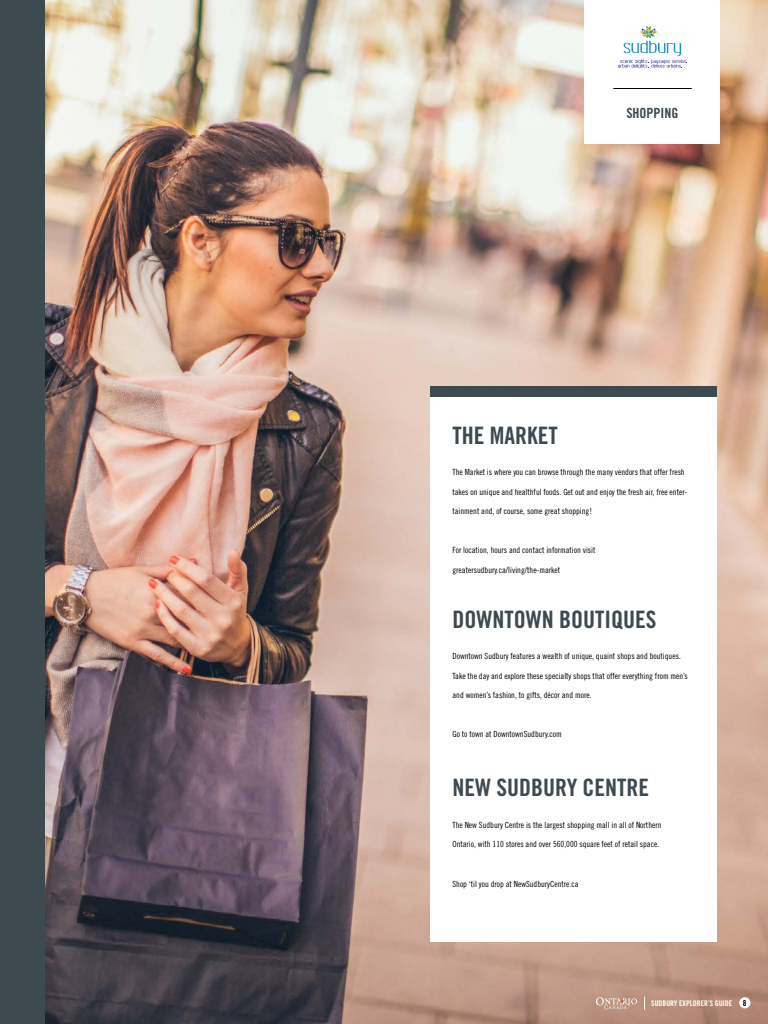
<style>
.page{position:relative;width:768px;height:1024px;background:#fff}
.page>*{position:absolute;margin:0;border:0;box-sizing:border-box;transform-origin:0 0}
.t1{font:24px "Trade Gothic LT Std Bd Cn 20";color:#3d4a50}
.t2{font:14px "Trade Gothic LT Std Bd Cn 20";color:#3d4a50}
.t3{font:8.5px "Trade Gothic LT Std Cn 18";color:#000}
.t4{font:8.25px "Trade Gothic LT Std Bd Cn 20";color:#000}
.t5{font:7.75px "Trade Gothic LT Std Bd Cn 20";color:#fff}
</style>
<div class="page">
<img style="left:45px;top:0;width:723px;height:1024px">
<div style="left:430px;top:386px;width:287px;height:556px;background:#fff"></div>
<div style="left:430px;top:386px;width:287px;height:12px;background:#3d4a50"></div>
<div style="left:584px;top:0;width:136px;height:144px;background:#fff"></div>
<svg style="left:618px;top:26px;width:69px;height:42px"></svg>
<hr style="left:613px;top:88px;width:79px;height:1px;background:#000">
<div style="left:0;top:0;width:45px;height:1024px;background:#3d4a50"></div>
<div style="left:739px;top:997px;width:11px;height:11px;background:#fff;border-radius:50%"></div>
<svg style="left:596px;top:997px;width:41px;height:12px"></svg>
<svg style="left:644px;top:997px;width:1px;height:13px"></svg>
<h2 class="t2" style="left:626px;top:105px;width:54px">SHOPPING</h2>
<h1 class="t1" style="left:452px;top:421px;width:107px">THE MARKET</h1>
<p class="t3" style="left:452px;top:467px;width:234px">The Market is where you can browse through the many vendors that offer fresh</p>
<p class="t3" style="left:452px;top:486px;width:236px">takes on unique and healthful foods. Get out and enjoy the fresh air, free enter-</p>
<p class="t3" style="left:452px;top:506px;width:141px">tainment and, of course, some great shopping!</p>
<p class="t3" style="left:452px;top:545px;width:145px">For location, hours and contact information visit</p>
<p class="t3" style="left:452px;top:565px;width:109px">greatersudbury.ca/living/the-market</p>
<h1 class="t1" style="left:452px;top:605px;width:206px">DOWNTOWN BOUTIQUES</h1>
<p class="t3" style="left:452px;top:651px;width:230px">Downtown Sudbury features a wealth of unique, quaint shops and boutiques.</p>
<p class="t3" style="left:452px;top:670px;width:237px">Take the day and explore these specialty shops that offer everything from men’s</p>
<p class="t3" style="left:452px;top:690px;width:141px">and women’s fashion, to gifts, décor and more.</p>
<p class="t3" style="left:452px;top:729px;width:111px">Go to town at DowntownSudbury.com</p>
<h1 class="t1" style="left:452px;top:772px;width:198px">NEW SUDBURY CENTRE</h1>
<p class="t3" style="left:452px;top:820px;width:211px">The New Sudbury Centre is the largest shopping mall in all of Northern</p>
<p class="t3" style="left:452px;top:839px;width:208px">Ontario, with 110 stores and over 560,000 square feet of retail space.</p>
<p class="t3" style="left:452px;top:878px;width:128px">Shop ‘til you drop at NewSudburyCentre.ca</p>
<p class="t5" style="left:651px;top:998px;width:82px">SUDBURY EXPLORER’S GUIDE</p>
<p class="t4" style="left:743px;top:998px;width:5px">8</p>
</div>
